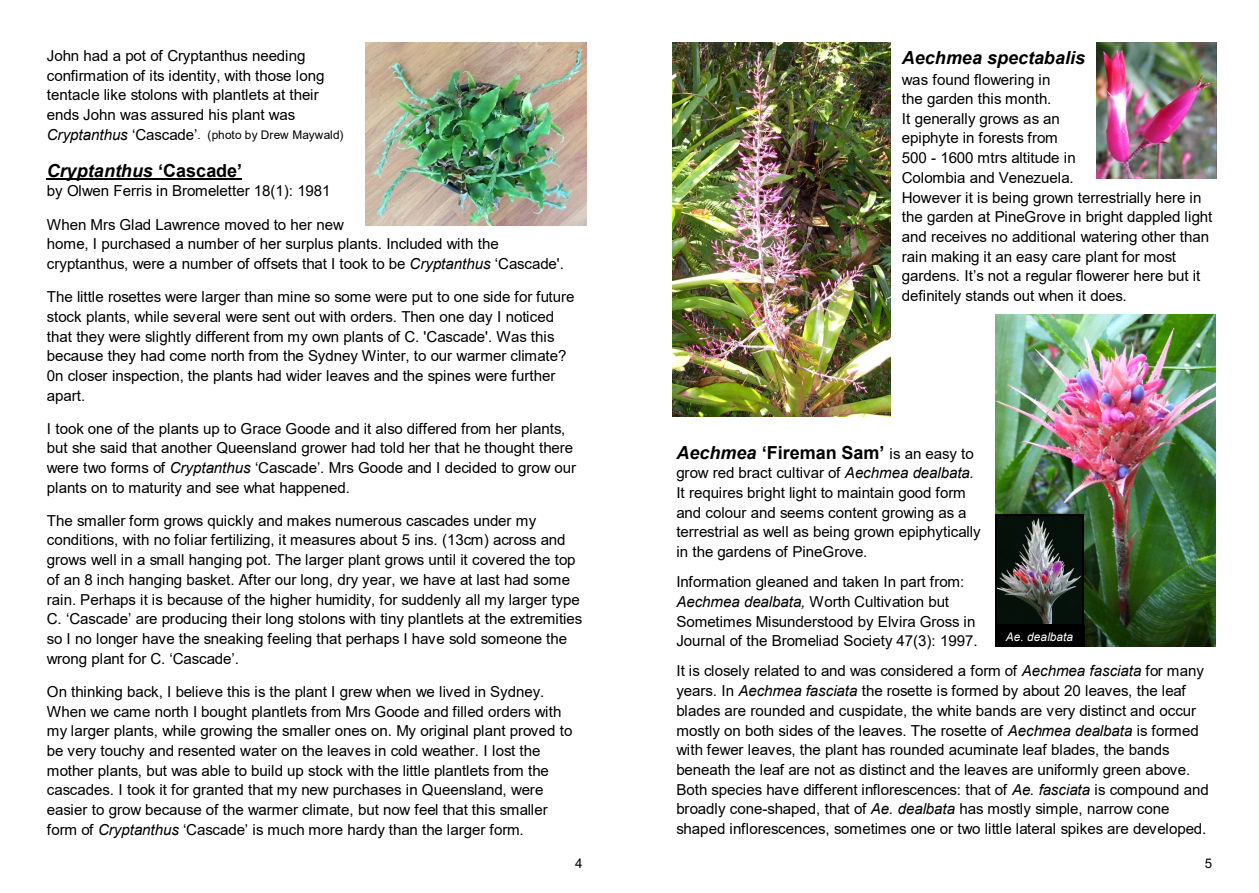
<style>
.page{position:relative;width:1259px;height:893px;background:#fff}
.page>*{position:absolute;margin:0;border:0;box-sizing:border-box;transform-origin:0 0}
.t1{font:italic 700 18px "Arial";letter-spacing:.005em;color:#000}
.t2{font:700 18px "Arial";color:#000}
.t3{font:15.15px/19.6px "Arial";letter-spacing:-.01em;color:#000}
.t4{font:13.35px "Arial";color:#000}
.t5{font:11.85px "Arial";letter-spacing:.01em;color:#000}
.t6{font:italic 11.85px "Arial";color:#fff}
.s1{font-style:italic;font-size:15.15px}
.s2{font-size:15.15px}
.s3{font-style:normal}
.s4{font-style:italic}
.s5{font-weight:400;font-size:15.15px}
</style>
<div class="page">
<hr style="left:47px;top:178px;width:195px;height:2px;background:#000">
<img style="left:366px;top:43px;width:221px;height:183px">
<img style="left:672px;top:43px;width:218px;height:374px">
<img style="left:1096px;top:43px;width:120px;height:136px">
<img style="left:995px;top:315px;width:220px;height:331px">
<div style="left:995px;top:625px;width:89px;height:21px;background:#000"></div>
<img style="left:996px;top:515px;width:87px;height:109px">
<hr style="left:1083px;top:514px;width:1px;height:111px;background:#000">
<hr style="left:995px;top:514px;width:1px;height:111px;background:#000">
<hr style="left:995px;top:624px;width:89px;height:1px;background:#000">
<hr style="left:995px;top:514px;width:89px;height:1px;background:#000">
<p class="t3" style="left:47px;top:46px;width:279px">John had a pot of Cryptanthus needing confirmation of its identity, with those long tentacle like stolons with plantlets at their ends John was assured his plant was</p>
<p class="t5" style="left:47px;top:127px;width:298px"><span class="s1">Cryptanthus</span> <span class="s2">‘Cascade’</span>. (photo by Drew Maywald)</p>
<p class="t1" style="left:47px;top:158px;width:197px">Cryptanthus <span class="s3">‘Cascade’</span></p>
<p class="t3" style="left:47px;top:174px;width:299px;line-height:33.2px">by Olwen Ferris in Bromeletter 18(1): 1981<br>When Mrs Glad Lawrence moved to her new</p>
<p class="t3" style="left:47px;top:234px;width:519px">home, I purchased a number of her surplus plants. Included with the cryptanthus, were a number of offsets that I took to be <span class="s4">Cryptanthus</span> ‘Cascade'.</p>
<p class="t3" style="left:47px;top:287px;width:529px">The little rosettes were larger than mine so some were put to one side for future stock plants, while several were sent out with orders. Then one day I noticed that they were slightly different from my own plants of C. 'Cascade'. Was this because they had come north from the Sydney Winter, to our warmer climate?<br>0n closer inspection, the plants had wider leaves and the spines were further apart.</p>
<p class="t3" style="left:47px;top:418px;width:531px">I took one of the plants up to Grace Goode and it also differed from her plants, but she said that another Queensland grower had told her that he thought there were two forms of <span class="s4">Cryptanthus</span> ‘Cascade’. Mrs Goode and I decided to grow our plants on to maturity and see what happened.</p>
<p class="t3" style="left:47px;top:511px;width:537px">The smaller form grows quickly and makes numerous cascades under my conditions, with no foliar fertilizing, it measures about 5 ins. (13cm) across and grows well in a small hanging pot. The larger plant grows until it covered the top of an 8 inch hanging basket. After our long, dry year, we have at last had some rain. Perhaps it is because of the higher humidity, for suddenly all my larger type C. ‘Cascade’ are producing their long stolons with tiny plantlets at the extremities so I no longer have the sneaking feeling that perhaps I have sold someone the wrong plant for C. ‘Cascade’.</p>
<p class="t3" style="left:47px;top:681px;width:527px">On thinking back, I believe this is the plant I grew when we lived in Sydney.<br>When we came north I bought plantlets from Mrs Goode and filled orders with my larger plants, while growing the smaller ones on. My original plant proved to be very touchy and resented water on the leaves in cold weather. I lost the mother plants, but was able to build up stock with the little plantlets from the cascades. I took it for granted that my new purchases in Queensland, were easier to grow because of the warmer climate, but now feel that this smaller form of <span class="s4">Cryptanthus</span> ‘Cascade’ is much more hardy than the larger form.</p>
<p class="t4" style="left:575px;top:854px;width:9px">4</p>
<p class="t1" style="left:902px;top:46px;width:185px">Aechmea spectabalis</p>
<p class="t3" style="left:902px;top:69px;width:312px">was found flowering in<br>the garden this month<span class="s4">.<br></span>It generally grows as an<br>epiphyte in forests from<br>500 - 1600 mtrs altitude in<br>Colombia and Venezuela.<br>However it is being grown terrestrially here in the garden at PineGrove in bright dappled light and receives no additional watering other than rain making it an easy care plant for most gardens. It’s not a regular flowerer here but it definitely stands out when it does.</p>
<p class="t2" style="left:676px;top:440px;width:299px"><span class="s4">Aechmea</span> ‘Fireman Sam’ <span class="s5">is an easy to</span></p>
<p class="t3" style="left:676px;top:463px;width:306px">grow red bract cultivar of <span class="s4">Aechmea dealbata.<br></span>It requires bright light to maintain good form and colour and seems content growing as a terrestrial as well as being grown epiphytically in the gardens of PineGrove.</p>
<p class="t3" style="left:676px;top:572px;width:303px">Information gleaned and taken In part from:<br><span class="s4">Aechmea dealbata,</span> Worth Cultivation but Sometimes Misunderstood by Elvira Gross in Journal of the Bromeliad Society 47(3): 1997.</p>
<p class="t3" style="left:676px;top:661px;width:534px">It is closely related to and was considered a form of <span class="s4">Aechmea fasciata</span> for many years. In <span class="s4">Aechmea fasciata</span> the rosette is formed by about 20 leaves, the leaf blades are rounded and cuspidate, the white bands are very distinct and occur mostly on both sides of the leaves. The rosette of <span class="s4">Aechmea dealbata</span> is formed with fewer leaves, the plant has rounded acuminate leaf blades, the bands beneath the leaf are not as distinct and the leaves are uniformly green above.<br>Both species have different inflorescences: that of <span class="s4">Ae. fasciata</span> is compound and broadly cone-shaped, that of <span class="s4">Ae. dealbata</span> has mostly simple, narrow cone shaped inflorescences, sometimes one or two little lateral spikes are developed.</p>
<p class="t6" style="left:1006px;top:629px;width:69px">Ae. dealbata</p>
<p class="t4" style="left:1204px;top:854px;width:9px">5</p>
</div>
